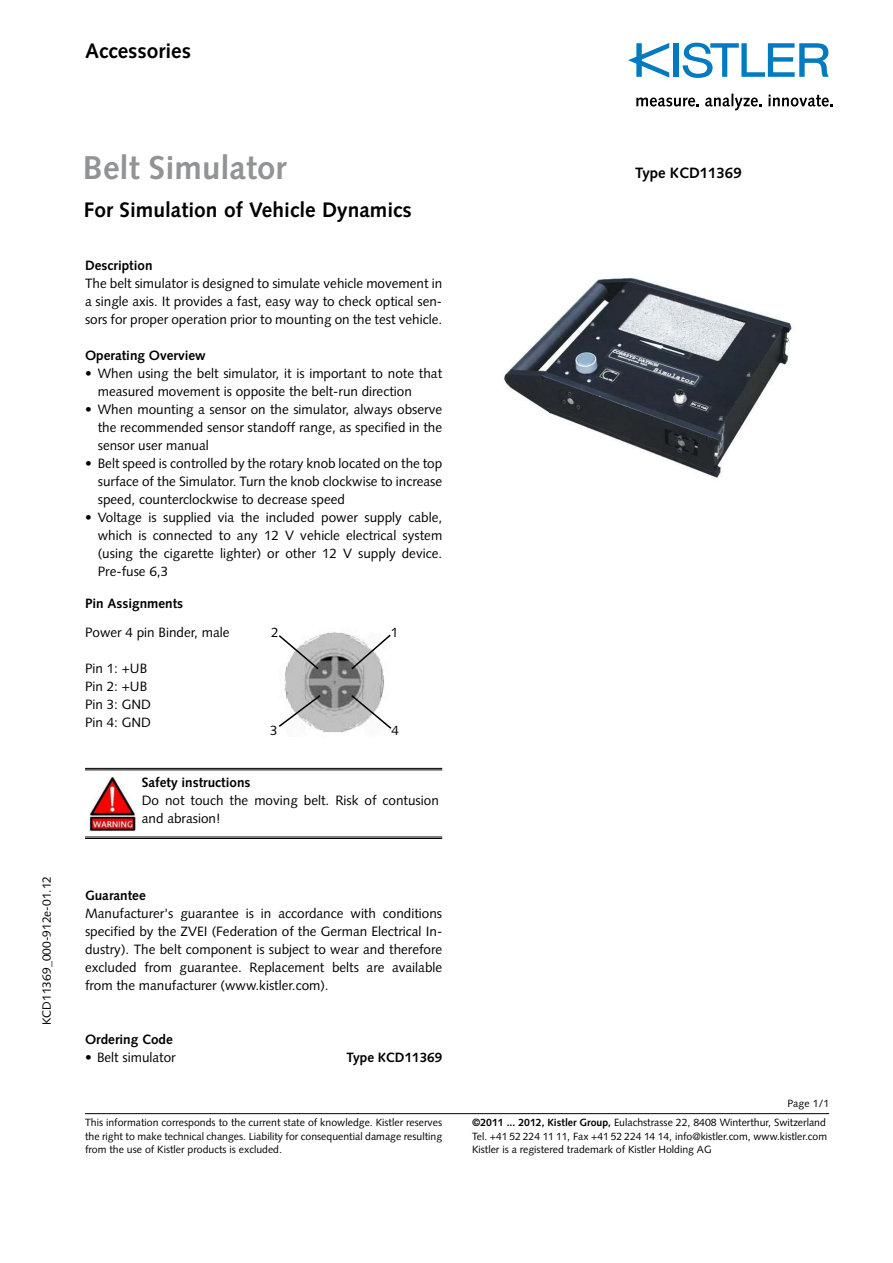
<style>
.page{position:relative;width:893px;height:1263px;background:#fff}
.page>*{position:absolute;margin:0;border:0;box-sizing:border-box;transform-origin:0 0}
.t1{font:700 33px "Syntax LT Std";color:#929395}
.t2{font:700 21px "Syntax LT Std";color:#000}
.t3{font:700 15px "Syntax LT Std";color:#000}
.t4{font:13.5px/18px "Syntax LT Std";color:#000;text-align:justify}
.t5{font:700 13.5px "Syntax LT Std";color:#000}
.t6{font:12px "Syntax LT Std";color:#000}
.t7{font:10.5px/13.5px "Syntax LT Std";color:#000;text-align:justify}
.s1{font-weight:700}
</style>
<div class="page">
<hr style="left:85px;top:1113px;width:744px;height:1px;background:#000">
<div style="left:673px;top:43px;width:6px;height:34px;background:#007bc2"></div>
<svg style="left:683px;top:43px;width:146px;height:35px"></svg>
<svg style="left:628px;top:43px;width:41px;height:35px"></svg>
<svg style="left:636px;top:98px;width:63px;height:9px"></svg>
<svg style="left:705px;top:94px;width:57px;height:16px"></svg>
<svg style="left:768px;top:95px;width:65px;height:12px"></svg>
<img style="left:504px;top:278px;width:289px;height:200px">
<img style="left:284px;top:632px;width:100px;height:101px">
<svg style="left:278px;top:634px;width:42px;height:37px"></svg>
<svg style="left:278px;top:693px;width:44px;height:35px"></svg>
<svg style="left:350px;top:633px;width:41px;height:38px"></svg>
<svg style="left:350px;top:693px;width:42px;height:37px"></svg>
<hr style="left:85px;top:768px;width:357px;height:1px;background:#000">
<hr style="left:85px;top:769px;width:357px;height:1px;background:#000">
<hr style="left:85px;top:837px;width:357px;height:1px;background:#000">
<hr style="left:85px;top:838px;width:357px;height:1px;background:#000">
<img style="left:89px;top:776px;width:48px;height:56px">
<h2 class="t2" style="left:85px;top:39px;width:108px">Accessories</h2>
<p class="t6" style="left:39px;top:1025px;width:150px;rotate:-90deg">KCD11369_000-912e-01.12</p>
<h1 class="t1" style="left:83px;top:149px;width:205px">Belt Simulator</h1>
<h2 class="t2" style="left:84px;top:197px;width:329px">For Simulation of Vehicle Dynamics</h2>
<p class="t5" style="left:85px;top:258px;width:69px">Description</p>
<p class="t4" style="left:85px;top:274px;width:359px">The belt simulator is designed to simulate vehicle movement in a single axis. It provides a fast, easy way to check optical sen&shy;sors for proper operation prior to mounting on the test vehicle.</p>
<p class="t5" style="left:85px;top:348px;width:122px">Operating Overview</p>
<p class="t4" style="left:98px;top:364px;width:346px;text-indent:-13px">• When using the belt simulator, it is important to note that measured movement is opposite the belt-run direction</p>
<p class="t4" style="left:98px;top:400px;width:346px;text-indent:-13px">• When mounting a sensor on the simulator, always observe the recommended sensor standoff range, as specified in the sensor user manual</p>
<p class="t4" style="left:98px;top:454px;width:346px;text-indent:-13px">• Belt speed is controlled by the rotary knob located on the top surface of the Simulator. Turn the knob clockwise to increase speed, counterclockwise to decrease speed</p>
<p class="t4" style="left:98px;top:508px;width:346px;text-indent:-13px">• Voltage is supplied via the included power supply cable, which is connected to any 12 V vehicle electrical system (using the cigarette lighter) or other 12 V supply device.<br>Pre-fuse 6,3</p>
<p class="t5" style="left:85px;top:595px;width:100px">Pin Assignments</p>
<p class="t4" style="left:85px;top:624px;width:146px">Power 4 pin Binder, male</p>
<p class="t4" style="left:85px;top:660px;width:68px;text-align:left">Pin 1: +UB<br>Pin 2: +UB<br>Pin 3: GND<br>Pin 4: GND</p>
<p class="t4" style="left:271px;top:624px;width:9px">2</p>
<p class="t4" style="left:270px;top:721px;width:9px">3</p>
<p class="t4" style="left:391px;top:624px;width:9px">1</p>
<p class="t4" style="left:391px;top:721px;width:9px">4</p>
<p class="t5" style="left:142px;top:774px;width:110px">Safety instructions</p>
<p class="t4" style="left:142px;top:791px;width:299px">Do not touch the moving belt. Risk of contusion and abrasion!</p>
<p class="t5" style="left:85px;top:888px;width:62px">Guarantee</p>
<p class="t4" style="left:85px;top:904px;width:359px">Manufacturer's guarantee is in accordance with conditions specified by the ZVEI (Federation of the German Electrical In&shy;dustry). The belt component is subject to wear and therefore excluded from guarantee. Replacement belts are available from the manufacturer (www.kistler.com).</p>
<p class="t5" style="left:85px;top:1032px;width:89px">Ordering Code</p>
<p class="t4" style="left:85px;top:1048px;width:92px">• Belt simulator</p>
<p class="t5" style="left:347px;top:1050px;width:97px">Type KCD11369</p>
<p class="t7" style="left:85px;top:1116px;width:359px">This information corresponds to the current state of knowledge. Kistler reserves the right to make technical changes. Liability for consequential damage resulting from the use of Kistler products is excluded.</p>
<p class="t3" style="left:635px;top:164px;width:108px">Type KCD11369</p>
<p class="t7" style="left:787px;top:1097px;width:43px">Page 1/1</p>
<p class="t7" style="left:472px;top:1116px;width:356px"><span class="s1">©2011 ... 2012, Kistler Group,</span> Eulachstrasse 22, 8408 Winterthur, Switzerland Tel. +41 52 224 11 11, Fax +41 52 224 14 14, info@kistler.com, www.kistler.com Kistler is a registered trademark of Kistler Holding AG</p>
</div>
